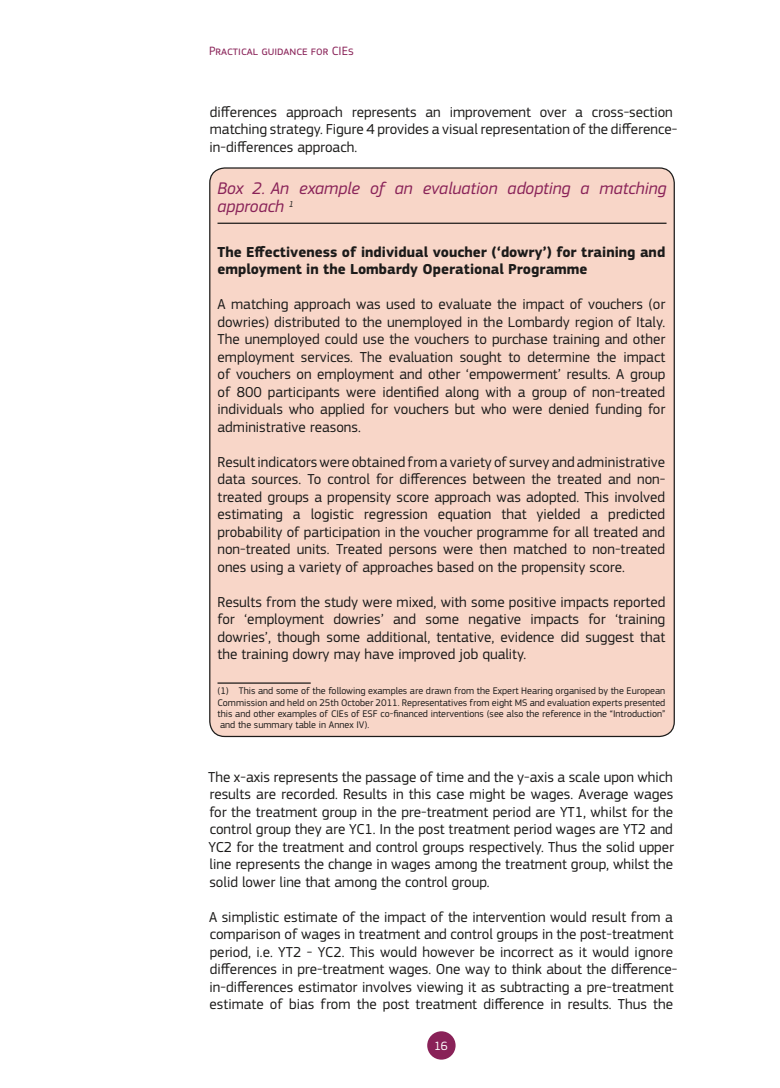
<style>
.page{position:relative;width:780px;height:1088px;background:#fff}
.page>*{position:absolute;margin:0;border:0;box-sizing:border-box;transform-origin:0 0}
.t1{font:italic 17.5px/17.5px "EC Square Sans Pro";color:#892258}
.CIE-BodyText{font:15px/17.5px "EC Square Sans Pro";color:#1c1b1a;text-align:justify}
.t2{font:700 15px/17.5px "EC Square Sans Pro";color:#1c1b1a}
.t3{font:12.5px "EC Square Sans Pro";color:#892258}
.t4{font:12.5px "EC Square Sans Pro";color:#fff}
.t5{font:10px/11.2px "EC Square Sans Pro";color:#1c1b1a;text-align:justify}
</style>
<div class="page">
<div style="left:427px;top:1031px;width:28px;height:28px;background:#892258;border-radius:50%"></div>
<div style="left:210px;top:168px;width:464px;height:568px;background:#f8d6c8;border-radius:15px"></div>
<hr style="left:217px;top:682px;width:94px;height:2px;background:#1c1b1a">
<hr style="left:217px;top:223px;width:449px;height:1px;background:#1c1b1a">
<p class="t3" style="left:209px;top:44px;width:146px">Practical guidance for CIEs</p>
<p class="CIE-BodyText" style="left:210px;top:103px;width:469px;text-align:left">differences approach represents an improvement over a cross-section matching strategy. Figure 4 provides a visual representation of the difference&shy;in-differences approach.</p>
<p class="t1" style="left:217px;top:180px;width:450px">Box 2. An example of an evaluation adopting a matching approach <sup>1</sup></p>
<p class="t2" style="left:217px;top:244px;width:449px">The Effectiveness of individual voucher (‘dowry’) for training and employment in the Lombardy Operational Programme</p>
<p class="CIE-BodyText" style="left:217px;top:296px;width:449px">A matching approach was used to evaluate the impact of vouchers (or dowries) distributed to the unemployed in the Lombardy region of Italy.<br>The unemployed could use the vouchers to purchase training and other employment services. The evaluation sought to determine the impact of vouchers on employment and other ‘empowerment’ results. A group of 800 participants were identified along with a group of non-treated individuals who applied for vouchers but who were denied funding for administrative reasons.</p>
<p class="CIE-BodyText" style="left:217px;top:453px;width:449px">Result indicators were obtained from a variety of survey and administrative data sources. To control for differences between the treated and non&shy;treated groups a propensity score approach was adopted. This involved estimating a logistic regression equation that yielded a predicted probability of participation in the voucher programme for all treated and non-treated units. Treated persons were then matched to non-treated ones using a variety of approaches based on the propensity score.</p>
<p class="CIE-BodyText" style="left:217px;top:593px;width:449px">Results from the study were mixed, with some positive impacts reported for ‘employment dowries’ and some negative impacts for ‘training dowries’, though some additional, tentative, evidence did suggest that the training dowry may have improved job quality.</p>
<p class="t5" style="left:217px;top:685px;width:449px">(1) This and some of the following examples are drawn from the Expert Hearing organised by the European Commission and held on 25th October 2011. Representatives from eight MS and evaluation experts presented this and other examples of CIEs of ESF co-financed interventions (see also the reference in the “Introduction” and the summary table in Annex IV).</p>
<p class="CIE-BodyText" style="left:208px;top:768px;width:467px">The x-axis represents the passage of time and the y-axis a scale upon which results are recorded. Results in this case might be wages. Average wages for the treatment group in the pre-treatment period are YT1, whilst for the control group they are YC1. In the post treatment period wages are YT2 and YC2 for the treatment and control groups respectively. Thus the solid upper line represents the change in wages among the treatment group, whilst the solid lower line that among the control group.</p>
<p class="CIE-BodyText" style="left:209px;top:908px;width:469px;text-align:left">A simplistic estimate of the impact of the intervention would result from a comparison of wages in treatment and control groups in the post-treatment period, i.e. YT2 - YC2. This would however be incorrect as it would ignore differences in pre-treatment wages. One way to think about the difference&shy;in-differences estimator involves viewing it as subtracting a pre-treatment estimate of bias from the post treatment difference in results. Thus the</p>
<p class="t4" style="left:434px;top:1039px;width:15px">16</p>
</div>
